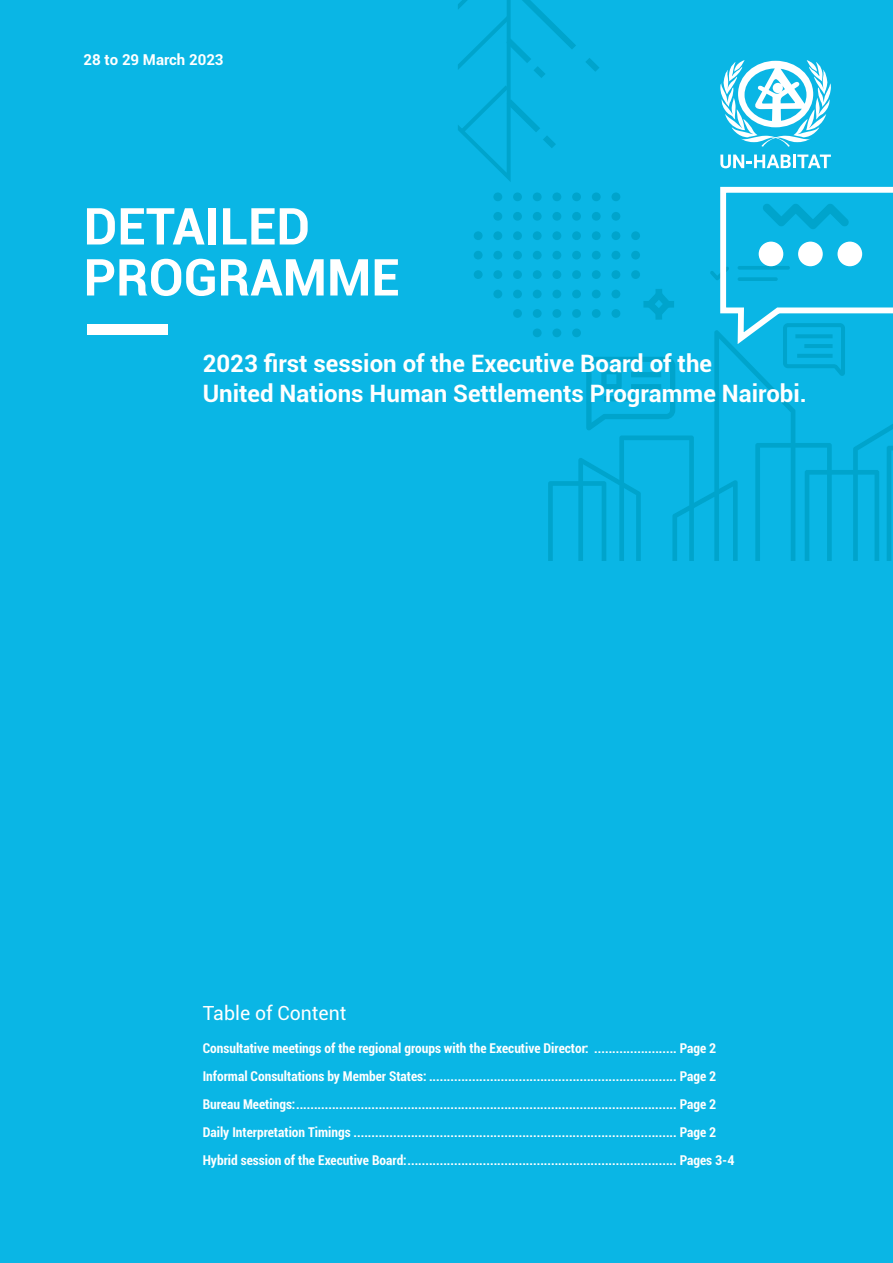
<style>
.page{position:relative;width:893px;height:1263px;background:#fff}
.page>*{position:absolute;margin:0;border:0;box-sizing:border-box;transform-origin:0 0}
.t1{font:700 51px/51px "Roboto";color:#fff}
.t2{font:700 24px/30px "Roboto";color:#fff}
.t3{font:19.5px "Roboto";color:#fff}
.t4{font:700 15px "Roboto";color:#fff}
.t5{font:700 condensed 13.5px "Roboto";color:#fff}
</style>
<div class="page">
<div style="left:0;top:0;width:890px;height:574px;background:#0ab6e5"></div>
<div style="left:474px;top:270px;width:9px;height:9px;background:#00a4cc;border-radius:50%"></div>
<div style="left:474px;top:251px;width:9px;height:8px;background:#00a4cc;border-radius:50%"></div>
<div style="left:474px;top:231px;width:9px;height:9px;background:#00a4cc;border-radius:50%"></div>
<div style="left:493px;top:290px;width:9px;height:8px;background:#00a4cc;border-radius:50%"></div>
<div style="left:493px;top:270px;width:9px;height:9px;background:#00a4cc;border-radius:50%"></div>
<div style="left:493px;top:251px;width:9px;height:8px;background:#00a4cc;border-radius:50%"></div>
<div style="left:493px;top:231px;width:9px;height:9px;background:#00a4cc;border-radius:50%"></div>
<div style="left:493px;top:212px;width:9px;height:9px;background:#00a4cc;border-radius:50%"></div>
<div style="left:493px;top:192px;width:9px;height:9px;background:#00a4cc;border-radius:50%"></div>
<div style="left:513px;top:309px;width:9px;height:9px;background:#00a4cc;border-radius:50%"></div>
<div style="left:513px;top:290px;width:9px;height:8px;background:#00a4cc;border-radius:50%"></div>
<div style="left:513px;top:270px;width:9px;height:9px;background:#00a4cc;border-radius:50%"></div>
<div style="left:513px;top:251px;width:9px;height:8px;background:#00a4cc;border-radius:50%"></div>
<div style="left:513px;top:231px;width:9px;height:9px;background:#00a4cc;border-radius:50%"></div>
<div style="left:513px;top:212px;width:9px;height:9px;background:#00a4cc;border-radius:50%"></div>
<div style="left:513px;top:192px;width:9px;height:9px;background:#00a4cc;border-radius:50%"></div>
<div style="left:533px;top:328px;width:9px;height:9px;background:#00a4cc;border-radius:50%"></div>
<div style="left:533px;top:309px;width:9px;height:9px;background:#00a4cc;border-radius:50%"></div>
<div style="left:533px;top:290px;width:9px;height:8px;background:#00a4cc;border-radius:50%"></div>
<div style="left:533px;top:270px;width:9px;height:9px;background:#00a4cc;border-radius:50%"></div>
<div style="left:533px;top:251px;width:9px;height:8px;background:#00a4cc;border-radius:50%"></div>
<div style="left:533px;top:231px;width:9px;height:9px;background:#00a4cc;border-radius:50%"></div>
<div style="left:533px;top:212px;width:9px;height:9px;background:#00a4cc;border-radius:50%"></div>
<div style="left:533px;top:192px;width:9px;height:9px;background:#00a4cc;border-radius:50%"></div>
<div style="left:552px;top:328px;width:9px;height:9px;background:#00a4cc;border-radius:50%"></div>
<div style="left:552px;top:309px;width:9px;height:9px;background:#00a4cc;border-radius:50%"></div>
<div style="left:552px;top:290px;width:9px;height:8px;background:#00a4cc;border-radius:50%"></div>
<div style="left:552px;top:270px;width:9px;height:9px;background:#00a4cc;border-radius:50%"></div>
<div style="left:552px;top:251px;width:9px;height:8px;background:#00a4cc;border-radius:50%"></div>
<div style="left:552px;top:231px;width:9px;height:9px;background:#00a4cc;border-radius:50%"></div>
<div style="left:552px;top:212px;width:9px;height:9px;background:#00a4cc;border-radius:50%"></div>
<div style="left:552px;top:192px;width:9px;height:9px;background:#00a4cc;border-radius:50%"></div>
<div style="left:572px;top:309px;width:9px;height:9px;background:#00a4cc;border-radius:50%"></div>
<div style="left:572px;top:290px;width:9px;height:8px;background:#00a4cc;border-radius:50%"></div>
<div style="left:572px;top:270px;width:9px;height:9px;background:#00a4cc;border-radius:50%"></div>
<div style="left:572px;top:251px;width:9px;height:8px;background:#00a4cc;border-radius:50%"></div>
<div style="left:572px;top:231px;width:9px;height:9px;background:#00a4cc;border-radius:50%"></div>
<div style="left:572px;top:212px;width:9px;height:9px;background:#00a4cc;border-radius:50%"></div>
<div style="left:572px;top:192px;width:9px;height:9px;background:#00a4cc;border-radius:50%"></div>
<div style="left:592px;top:309px;width:9px;height:9px;background:#00a4cc;border-radius:50%"></div>
<div style="left:592px;top:290px;width:9px;height:8px;background:#00a4cc;border-radius:50%"></div>
<div style="left:592px;top:270px;width:9px;height:9px;background:#00a4cc;border-radius:50%"></div>
<div style="left:592px;top:251px;width:9px;height:8px;background:#00a4cc;border-radius:50%"></div>
<div style="left:592px;top:231px;width:9px;height:9px;background:#00a4cc;border-radius:50%"></div>
<div style="left:592px;top:212px;width:9px;height:9px;background:#00a4cc;border-radius:50%"></div>
<div style="left:592px;top:192px;width:9px;height:9px;background:#00a4cc;border-radius:50%"></div>
<div style="left:611px;top:309px;width:9px;height:9px;background:#00a4cc;border-radius:50%"></div>
<div style="left:611px;top:290px;width:9px;height:8px;background:#00a4cc;border-radius:50%"></div>
<div style="left:611px;top:270px;width:9px;height:9px;background:#00a4cc;border-radius:50%"></div>
<div style="left:611px;top:251px;width:9px;height:8px;background:#00a4cc;border-radius:50%"></div>
<div style="left:611px;top:231px;width:9px;height:9px;background:#00a4cc;border-radius:50%"></div>
<div style="left:611px;top:212px;width:9px;height:9px;background:#00a4cc;border-radius:50%"></div>
<div style="left:611px;top:192px;width:9px;height:9px;background:#00a4cc;border-radius:50%"></div>
<div style="left:631px;top:270px;width:9px;height:9px;background:#00a4cc;border-radius:50%"></div>
<div style="left:631px;top:251px;width:9px;height:8px;background:#00a4cc;border-radius:50%"></div>
<div style="left:631px;top:231px;width:9px;height:9px;background:#00a4cc;border-radius:50%"></div>
<svg style="left:586px;top:58px;width:13px;height:14px"></svg>
<svg style="left:458px;top:0;width:118px;height:182px"></svg>
<div style="left:655px;top:289px;width:7px;height:10px;background:#00a4cc"></div>
<div style="left:664px;top:301px;width:10px;height:7px;background:#00a4cc"></div>
<div style="left:643px;top:301px;width:11px;height:7px;background:#00a4cc"></div>
<svg style="left:649px;top:290px;width:20px;height:30px"></svg>
<svg style="left:533px;top:330px;width:360px;height:231px"></svg>
<svg style="left:586px;top:357px;width:89px;height:73px"></svg>
<svg style="left:710px;top:184px;width:183px;height:192px"></svg>
<div style="left:759px;top:242px;width:24px;height:24px;background:#fff;border-radius:50%"></div>
<div style="left:798px;top:242px;width:25px;height:24px;background:#fff;border-radius:50%"></div>
<div style="left:837px;top:242px;width:25px;height:24px;background:#fff;border-radius:50%"></div>
<div style="left:0;top:561px;width:893px;height:702px;background:#0ab6e5"></div>
<div style="left:87px;top:324px;width:81px;height:11px;background:#fff"></div>
<svg style="left:720px;top:155px;width:111px;height:13px"></svg>
<svg style="left:720px;top:60px;width:111px;height:87px"></svg>
<p class="t4" style="left:84px;top:49px;width:141px">28 to 29 March 2023</p>
<p class="t1" style="left:84px;top:199px;width:318px">DETAILED<br>PROGRAMME</p>
<p class="t2" style="left:203px;top:347px;width:606px">2023 first session of the Executive Board of the<br>United Nations Human Settlements Programme Nairobi.</p>
<p class="t3" style="left:203px;top:1000px;width:145px">Table of Content</p>
<p class="t5" style="left:203px;top:1038px;width:515px">Consultative meetings of the regional groups with the Executive Director: ....................... Page 2</p>
<p class="t5" style="left:203px;top:1066px;width:515px">Informal Consultations by Member States: ..................................................................... Page 2</p>
<p class="t5" style="left:203px;top:1094px;width:515px">Bureau Meetings:.......................................................................................................... Page 2</p>
<p class="t5" style="left:203px;top:1122px;width:515px">Daily Interpretation Timings .......................................................................................... Page 2</p>
<p class="t5" style="left:203px;top:1150px;width:533px">Hybrid session of the Executive Board:........................................................................... Pages 3-4</p>
</div>
